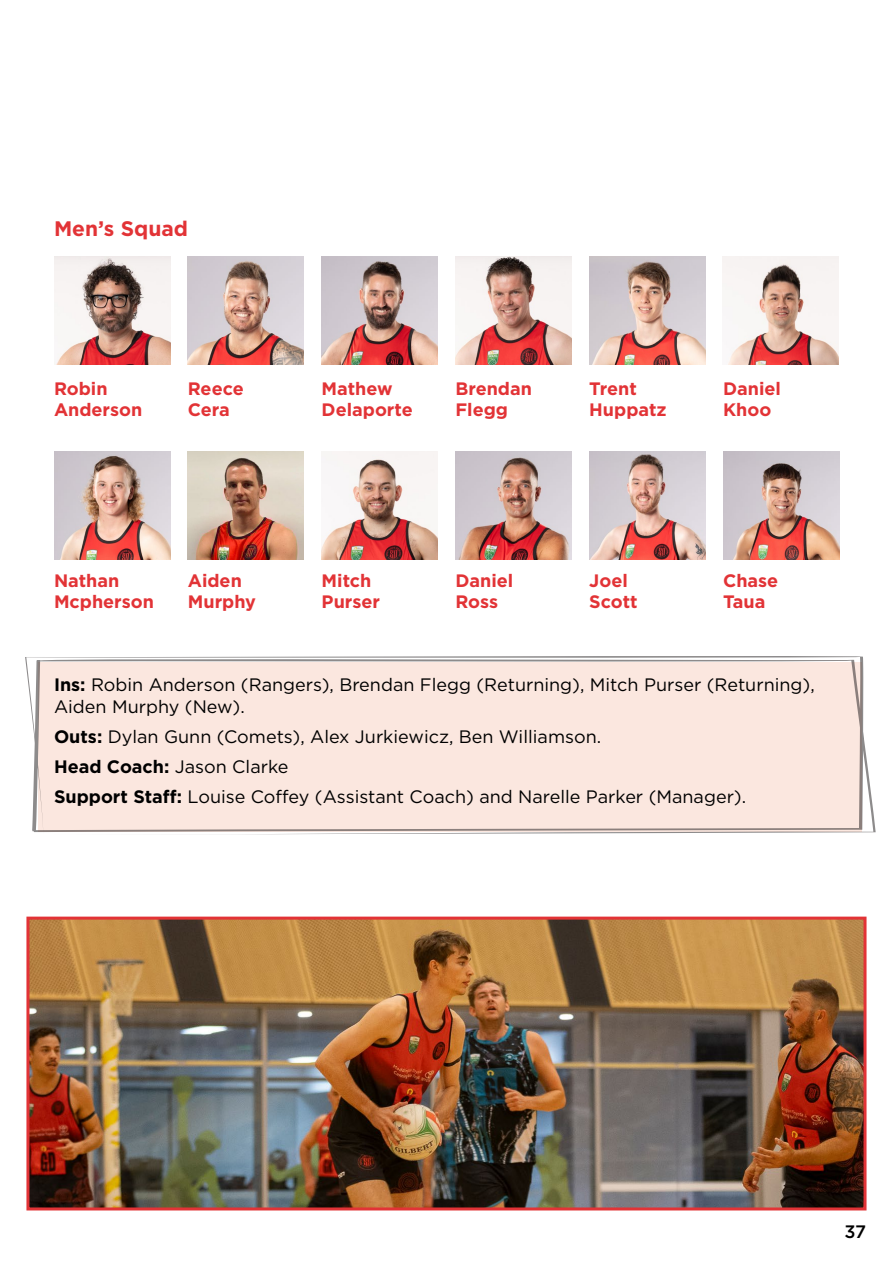
<style>
.page{position:relative;width:893px;height:1263px;background:#fff}
.page>*{position:absolute;margin:0;border:0;box-sizing:border-box;transform-origin:0 0}
.t1{font:700 21px "Gotham";color:#e23336}
.t2{font:18px/30.2px "Gotham";color:#000}
.t3{font:700 18px/21.6px "Gotham";color:#e23336}
.t4{font:500 18px "Gotham";color:#000}
.s1{font-weight:700}
</style>
<div class="page">
<img style="left:54px;top:256px;width:116px;height:108px">
<img style="left:188px;top:256px;width:116px;height:108px">
<img style="left:322px;top:256px;width:116px;height:108px">
<img style="left:455px;top:256px;width:117px;height:108px">
<img style="left:589px;top:256px;width:116px;height:108px">
<img style="left:723px;top:256px;width:116px;height:108px">
<img style="left:54px;top:451px;width:116px;height:108px">
<img style="left:188px;top:451px;width:116px;height:108px">
<img style="left:322px;top:451px;width:116px;height:108px">
<img style="left:455px;top:451px;width:117px;height:108px">
<img style="left:589px;top:451px;width:116px;height:108px">
<img style="left:723px;top:451px;width:116px;height:108px">
<svg style="left:25px;top:656px;width:851px;height:179px;fill:#fbe7df"></svg>
<img style="left:30px;top:920px;width:832px;height:286px">
<div style="left:26px;top:916px;width:840px;height:294px;border:3px solid #e23336"></div>
<p class="t1" style="left:54px;top:216px;width:136px">Men’s Squad</p>
<p class="t3" style="left:54px;top:377px;width:90px">Robin<br>Anderson</p>
<p class="t3" style="left:188px;top:377px;width:57px">Reece<br>Cera</p>
<p class="t3" style="left:322px;top:377px;width:93px">Mathew<br>Delaporte</p>
<p class="t3" style="left:455px;top:377px;width:78px">Brendan<br>Flegg</p>
<p class="t3" style="left:589px;top:377px;width:79px">Trent<br>Huppatz</p>
<p class="t3" style="left:723px;top:377px;width:59px">Daniel<br>Khoo</p>
<p class="t3" style="left:54px;top:569px;width:102px">Nathan<br>Mcpherson</p>
<p class="t3" style="left:188px;top:569px;width:70px">Aiden<br>Murphy</p>
<p class="t3" style="left:322px;top:569px;width:60px">Mitch<br>Purser</p>
<p class="t3" style="left:455px;top:569px;width:59px">Daniel<br>Ross</p>
<p class="t3" style="left:589px;top:569px;width:50px">Joel<br>Scott</p>
<p class="t3" style="left:723px;top:569px;width:57px">Chase<br>Taua</p>
<p class="t2" style="left:54px;top:674px;width:762px;line-height:21.6px"><span class="s1">Ins:</span> Robin Anderson (Rangers), Brendan Flegg (Returning), Mitch Purser (Returning),<br>Aiden Murphy (New).</p>
<p class="t2" style="left:54px;top:721px;width:694px"><span class="s1">Outs:</span> Dylan Gunn (Comets), Alex Jurkiewicz, Ben Williamson.<br><span class="s1">Head Coach:</span> Jason Clarke<br><span class="s1">Support Staff:</span> Louise Coffey (Assistant Coach) and Narelle Parker (Manager).</p>
<p class="t4" style="left:844px;top:1220px;width:23px">37</p>
</div>
